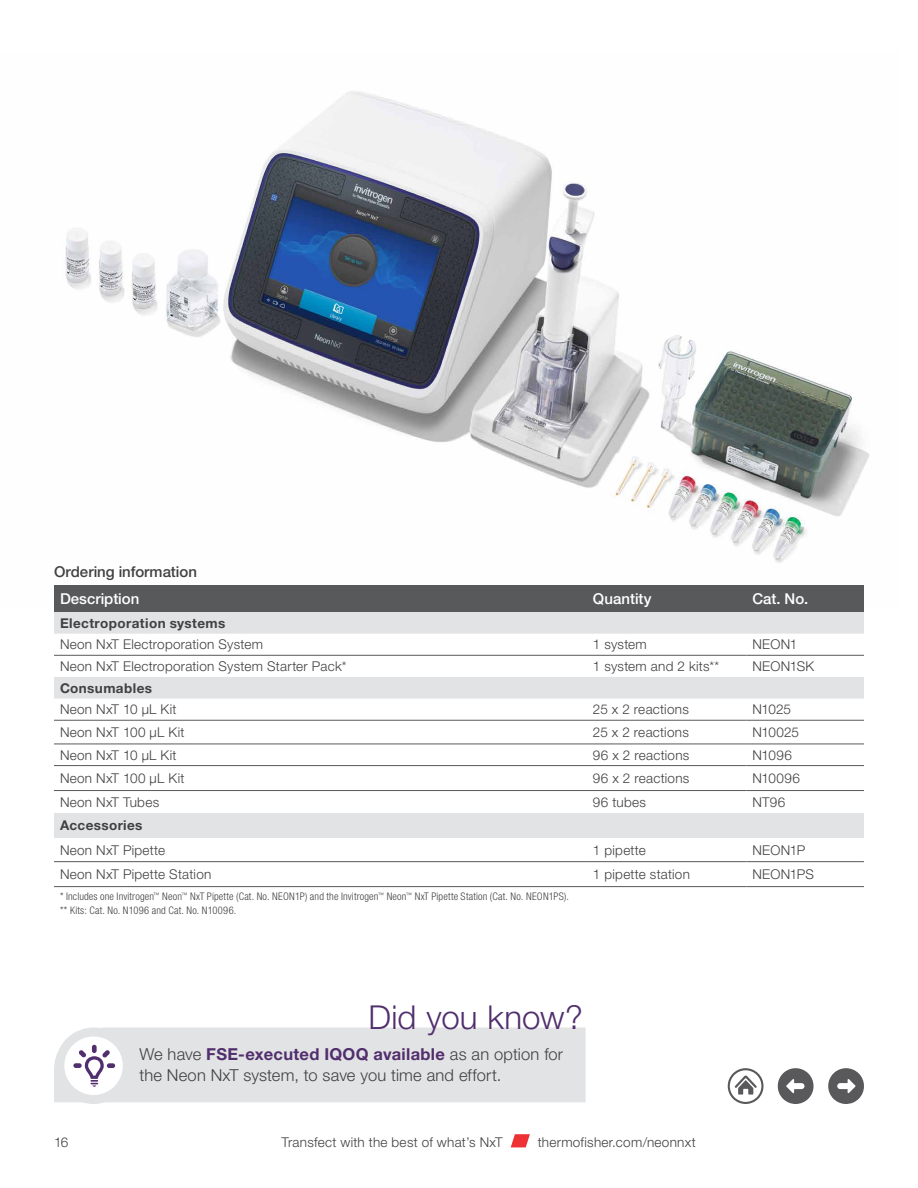
<style>
.page{position:relative;width:918px;height:1188px;background:#fff}
.page>*{position:absolute;margin:0;border:0;box-sizing:border-box;transform-origin:0 0}
.t1{font:300 33px "Helvetica Neue LTW1 G";letter-spacing:.005em;color:#512e6d}
.t2{font:300 16.5px/21px "Helvetica Neue LTW1 G";letter-spacing:.01em;color:#414042}
.t3{font:500 15px "Helvetica Neue LTW1 G";color:#fff}
.t4{font:500 15px "Helvetica Neue LTW1 G";color:#414042}
.t5{font:300 13.5px "Helvetica Neue LTW1 G";letter-spacing:.02em;color:#414042}
.t6{font:700 13.5px "Helvetica Neue LTW1 G";letter-spacing:.03em;color:#414042}
.t7{font:300 condensed 10.5px/13.5px "Helvetica Neue LTW1 G";letter-spacing:.015em;color:#414042}
.s1{font-weight:700;color:#512e6d}
</style>
<div class="page">
<img style="left:65px;top:91px;width:805px;height:472px">
<svg style="left:54px;top:1028px;width:532px;height:76px"></svg>
<div style="left:54px;top:585px;width:810px;height:27px;background:#58595b"></div>
<svg style="left:54px;top:612px;width:810px;height:226px"></svg>
<hr style="left:54px;top:655px;width:533px;height:1px;background:#58595b">
<hr style="left:54px;top:720px;width:533px;height:1px;background:#58595b">
<hr style="left:54px;top:744px;width:533px;height:1px;background:#58595b">
<hr style="left:54px;top:765px;width:533px;height:1px;background:#58595b">
<hr style="left:54px;top:790px;width:533px;height:1px;background:#58595b">
<hr style="left:587px;top:655px;width:159px;height:1px;background:#58595b">
<hr style="left:747px;top:655px;width:117px;height:1px;background:#58595b">
<hr style="left:587px;top:720px;width:159px;height:1px;background:#58595b">
<hr style="left:747px;top:720px;width:117px;height:1px;background:#58595b">
<hr style="left:587px;top:744px;width:159px;height:1px;background:#58595b">
<hr style="left:747px;top:744px;width:117px;height:1px;background:#58595b">
<hr style="left:587px;top:765px;width:159px;height:1px;background:#58595b">
<hr style="left:747px;top:765px;width:117px;height:1px;background:#58595b">
<hr style="left:587px;top:790px;width:159px;height:1px;background:#58595b">
<hr style="left:747px;top:790px;width:117px;height:1px;background:#58595b">
<hr style="left:54px;top:861px;width:533px;height:1px;background:#58595b">
<hr style="left:587px;top:861px;width:159px;height:1px;background:#58595b">
<hr style="left:747px;top:861px;width:117px;height:1px;background:#58595b">
<hr style="left:54px;top:886px;width:533px;height:1px;background:#58595b">
<hr style="left:587px;top:886px;width:159px;height:1px;background:#58595b">
<hr style="left:747px;top:886px;width:117px;height:1px;background:#58595b">
<svg style="left:727px;top:1068px;width:37px;height:36px"></svg>
<svg style="left:777px;top:1068px;width:37px;height:36px"></svg>
<svg style="left:828px;top:1068px;width:36px;height:36px"></svg>
<svg style="left:511px;top:1134px;width:19px;height:13px"></svg>
<p class="t4" style="left:54px;top:562px;width:145px">Ordering information</p>
<p class="t3" style="left:60px;top:589px;width:81px">Description</p>
<p class="t3" style="left:593px;top:589px;width:60px">Quantity</p>
<p class="t3" style="left:752px;top:589px;width:57px">Cat. No.</p>
<p class="t6" style="left:60px;top:615px;width:167px">Electroporation systems</p>
<p class="t5" style="left:60px;top:636px;width:205px">Neon NxT Electroporation System</p>
<p class="t5" style="left:593px;top:636px;width:55px">1 system</p>
<p class="t5" style="left:753px;top:636px;width:46px">NEON1</p>
<p class="t5" style="left:60px;top:658px;width:288px">Neon NxT Electroporation System Starter Pack*</p>
<p class="t5" style="left:593px;top:658px;width:128px">1 system and 2 kits**</p>
<p class="t5" style="left:753px;top:658px;width:63px">NEON1SK</p>
<p class="t6" style="left:60px;top:679px;width:94px">Consumables</p>
<p class="t5" style="left:60px;top:701px;width:118px">Neon NxT 10 µL Kit</p>
<p class="t5" style="left:593px;top:701px;width:97px">25 x 2 reactions</p>
<p class="t5" style="left:753px;top:701px;width:40px">N1025</p>
<p class="t5" style="left:60px;top:724px;width:126px">Neon NxT 100 µL Kit</p>
<p class="t5" style="left:593px;top:724px;width:97px">25 x 2 reactions</p>
<p class="t5" style="left:753px;top:724px;width:48px">N10025</p>
<p class="t5" style="left:60px;top:747px;width:118px">Neon NxT 10 µL Kit</p>
<p class="t5" style="left:593px;top:747px;width:98px">96 x 2 reactions</p>
<p class="t5" style="left:753px;top:747px;width:41px">N1096</p>
<p class="t5" style="left:60px;top:770px;width:126px">Neon NxT 100 µL Kit</p>
<p class="t5" style="left:593px;top:770px;width:98px">96 x 2 reactions</p>
<p class="t5" style="left:753px;top:770px;width:49px">N10096</p>
<p class="t5" style="left:60px;top:794px;width:101px">Neon NxT Tubes</p>
<p class="t5" style="left:593px;top:794px;width:54px">96 tubes</p>
<p class="t5" style="left:753px;top:794px;width:34px">NT96</p>
<p class="t6" style="left:60px;top:817px;width:84px">Accessories</p>
<p class="t5" style="left:60px;top:842px;width:107px">Neon NxT Pipette</p>
<p class="t5" style="left:593px;top:842px;width:54px">1 pipette</p>
<p class="t5" style="left:753px;top:842px;width:54px">NEON1P</p>
<p class="t5" style="left:60px;top:866px;width:153px">Neon NxT Pipette Station</p>
<p class="t5" style="left:593px;top:866px;width:99px">1 pipette station</p>
<p class="t5" style="left:753px;top:866px;width:63px">NEON1PS</p>
<p class="t7" style="left:60px;top:890px;width:511px">* Includes one Invitrogen<sup>™</sup> Neon<sup>™</sup> NxT Pipette (Cat. No. NEON1P) and the Invitrogen<sup>™</sup> Neon<sup>™</sup> NxT Pipette Station (Cat. No. NEON1PS). ** Kits: Cat. No. N1096 and Cat. No. N10096.</p>
<h1 class="t1" style="left:368px;top:997px;width:216px">Did you know?</h1>
<p class="t2" style="left:139px;top:1044px;width:425px">We have <span class="s1">FSE-executed IQOQ available</span> as an option for the Neon NxT system, to save you time and effort.</p>
<p class="t5" style="left:54px;top:1134px;width:16px">16</p>
<p class="t5" style="left:281px;top:1134px;width:223px">Transfect with the best of what’s NxT</p>
<p class="t5" style="left:538px;top:1134px;width:160px">thermofisher.com/neonnxt</p>
</div>
